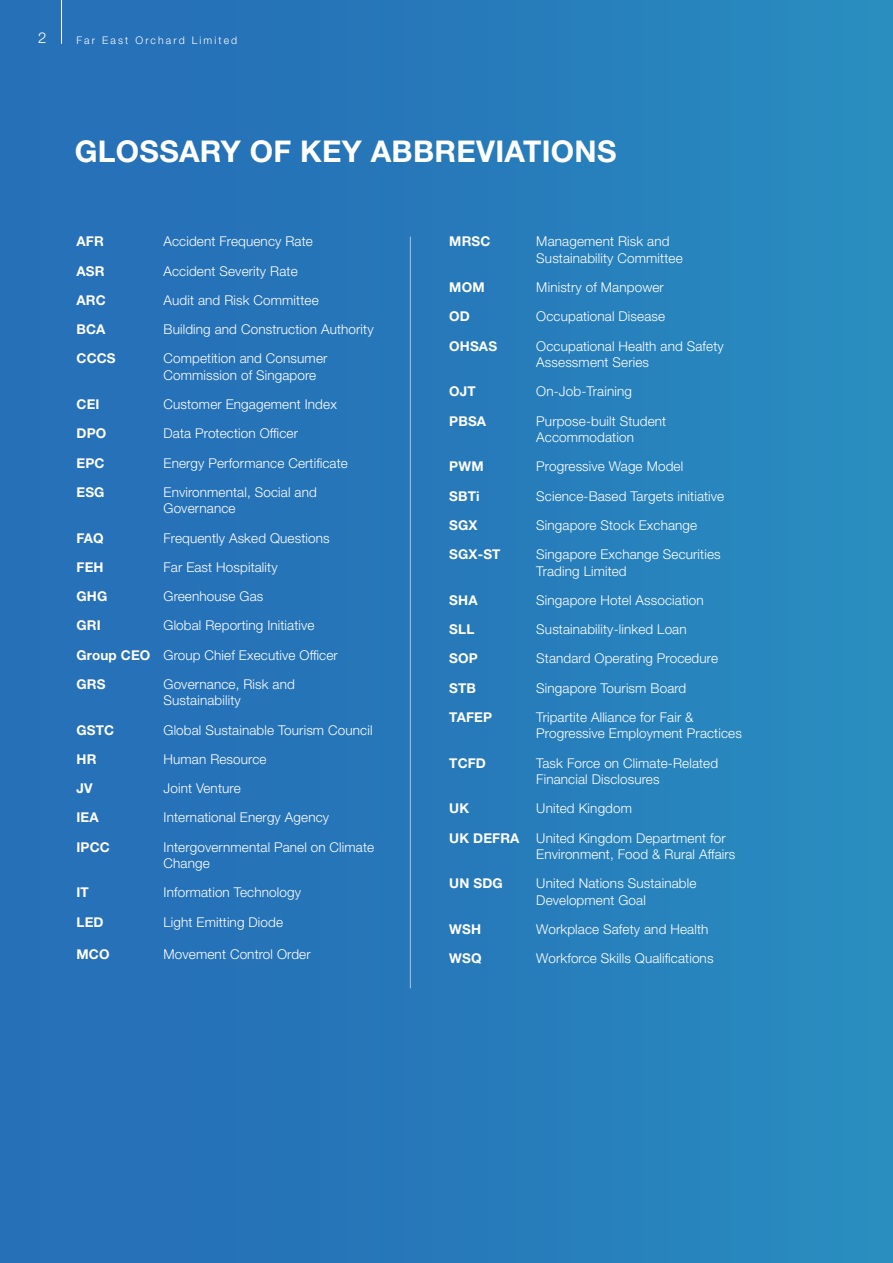
<style>
.page{position:relative;width:893px;height:1263px;background:#fff}
.page>*{position:absolute;margin:0;border:0;box-sizing:border-box;transform-origin:0 0}
.t1{font:700 30px "Helvetica Neue LT Std";letter-spacing:.01em;color:#fff}
.t2{font:300 15px "Helvetica Neue LT Std";color:#fff}
.t3{font:300 13.5px/16.5px "Helvetica Neue LT Std";letter-spacing:.01em;color:#fff}
.t4{font:700 13.5px "Helvetica Neue LT Std";letter-spacing:.01em;color:#fff}
.t5{font:300 10.5px "Helvetica Neue LT Std";letter-spacing:.2em;color:#fff}
.s1{font-weight:700}
</style>
<div class="page">
<div style="left:0;top:0;width:893px;height:1263px;background:linear-gradient(to right,#256bb6,#298bbe)"></div>
<hr style="left:410px;top:237px;width:1px;height:751px;background:#fff">
<hr style="left:61px;top:0;width:1px;height:44px;background:#fff">
<p class="t2" style="left:38px;top:29px;width:10px">2</p>
<p class="t5" style="left:77px;top:34px;width:162px">Far East Orchard Limited</p>
<h1 class="t1" style="left:75px;top:132px;width:543px">GLOSSARY OF KEY ABBREVIATIONS</h1>
<p class="t4" style="left:77px;top:233px;width:29px">AFR</p>
<p class="t3" style="left:164px;top:233px;width:151px">Accident Frequency Rate</p>
<p class="t4" style="left:77px;top:262px;width:30px">ASR</p>
<p class="t3" style="left:164px;top:262px;width:136px">Accident Severity Rate</p>
<p class="t4" style="left:77px;top:292px;width:31px">ARC</p>
<p class="t3" style="left:164px;top:291px;width:157px">Audit and Risk Committee</p>
<p class="t4" style="left:77px;top:321px;width:31px">BCA</p>
<p class="t3" style="left:164px;top:321px;width:212px">Building and Construction Authority</p>
<p class="t4" style="left:77px;top:350px;width:41px">CCCS</p>
<p class="t3" style="left:164px;top:350px;width:165px">Competition and Consumer<br>Commission of Singapore</p>
<p class="t4" style="left:77px;top:396px;width:25px">CEI</p>
<p class="t3" style="left:164px;top:396px;width:175px">Customer Engagement Index</p>
<p class="t4" style="left:77px;top:425px;width:31px">DPO</p>
<p class="t3" style="left:164px;top:425px;width:136px">Data Protection Officer</p>
<p class="t4" style="left:77px;top:454px;width:30px">EPC</p>
<p class="t3" style="left:164px;top:454px;width:186px">Energy Performance Certificate</p>
<p class="t4" style="left:77px;top:484px;width:30px">ESG</p>
<p class="t3" style="left:164px;top:483px;width:155px">Environmental, Social and<br>Governance</p>
<p class="t4" style="left:77px;top:529px;width:29px">FAQ</p>
<p class="t3" style="left:164px;top:529px;width:168px">Frequently Asked Questions</p>
<p class="t4" style="left:77px;top:559px;width:29px">FEH</p>
<p class="t3" style="left:164px;top:558px;width:116px">Far East Hospitality</p>
<p class="t4" style="left:77px;top:588px;width:32px">GHG</p>
<p class="t3" style="left:164px;top:588px;width:101px">Greenhouse Gas</p>
<p class="t4" style="left:77px;top:617px;width:26px">GRI</p>
<p class="t3" style="left:77px;top:611px;width:263px;line-height:29.2px;text-indent:87px">Global Reporting Initiative<br><span class="s1">Group CEO</span> Group Chief Executive Officer<br><span class="s1">GRS</span></p>
<p class="t3" style="left:164px;top:675px;width:133px">Governance, Risk and<br>Sustainability</p>
<p class="t4" style="left:77px;top:721px;width:39px">GSTC</p>
<p class="t3" style="left:164px;top:721px;width:210px">Global Sustainable Tourism Council</p>
<p class="t4" style="left:77px;top:751px;width:21px">HR</p>
<p class="t3" style="left:164px;top:750px;width:105px">Human Resource</p>
<p class="t4" style="left:77px;top:780px;width:18px">JV</p>
<p class="t3" style="left:164px;top:780px;width:79px">Joint Venture</p>
<p class="t4" style="left:77px;top:809px;width:24px">IEA</p>
<p class="t3" style="left:164px;top:809px;width:167px">International Energy Agency</p>
<p class="t4" style="left:77px;top:838px;width:35px">IPCC</p>
<p class="t3" style="left:164px;top:838px;width:212px">Intergovernmental Panel on Climate<br>Change</p>
<p class="t4" style="left:77px;top:884px;width:14px">IT</p>
<p class="t3" style="left:164px;top:884px;width:139px">Information Technology</p>
<p class="t4" style="left:77px;top:913px;width:29px">LED</p>
<p class="t3" style="left:164px;top:913px;width:121px">Light Emitting Diode</p>
<p class="t4" style="left:77px;top:946px;width:35px">MCO</p>
<p class="t3" style="left:164px;top:946px;width:149px">Movement Control Order</p>
<p class="t4" style="left:449px;top:233px;width:43px">MRSC</p>
<p class="t3" style="left:536px;top:233px;width:148px">Management Risk and<br>Sustainability Committee</p>
<p class="t4" style="left:449px;top:279px;width:37px">MOM</p>
<p class="t3" style="left:536px;top:279px;width:129px">Ministry of Manpower</p>
<p class="t4" style="left:449px;top:308px;width:22px">OD</p>
<p class="t3" style="left:536px;top:308px;width:130px">Occupational Disease</p>
<p class="t4" style="left:449px;top:337px;width:49px">OHSAS</p>
<p class="t3" style="left:536px;top:337px;width:189px">Occupational Health and Safety<br>Assessment Series</p>
<p class="t4" style="left:449px;top:383px;width:28px">OJT</p>
<p class="t3" style="left:536px;top:383px;width:97px">On-Job-Training</p>
<p class="t4" style="left:449px;top:412px;width:38px">PBSA</p>
<p class="t3" style="left:536px;top:412px;width:131px">Purpose-built Student<br>Accommodation</p>
<p class="t4" style="left:449px;top:458px;width:36px">PWM</p>
<p class="t3" style="left:536px;top:458px;width:148px">Progressive Wage Model</p>
<p class="t4" style="left:449px;top:487px;width:32px">SBTi</p>
<p class="t3" style="left:536px;top:487px;width:189px">Science-Based Targets initiative</p>
<p class="t4" style="left:449px;top:517px;width:30px">SGX</p>
<p class="t3" style="left:536px;top:516px;width:162px">Singapore Stock Exchange</p>
<p class="t4" style="left:449px;top:546px;width:53px">SGX-ST</p>
<p class="t3" style="left:536px;top:546px;width:186px">Singapore Exchange Securities<br>Trading Limited</p>
<p class="t4" style="left:449px;top:592px;width:30px">SHA</p>
<p class="t3" style="left:536px;top:591px;width:169px">Singapore Hotel Association</p>
<p class="t4" style="left:449px;top:621px;width:27px">SLL</p>
<p class="t3" style="left:536px;top:621px;width:152px">Sustainability-linked Loan</p>
<p class="t4" style="left:449px;top:650px;width:30px">SOP</p>
<p class="t3" style="left:536px;top:650px;width:183px">Standard Operating Procedure</p>
<p class="t4" style="left:449px;top:679px;width:28px">STB</p>
<p class="t3" style="left:536px;top:679px;width:152px">Singapore Tourism Board</p>
<p class="t4" style="left:449px;top:709px;width:44px">TAFEP</p>
<p class="t3" style="left:536px;top:708px;width:207px">Tripartite Alliance for Fair &amp;<br>Progressive Employment Practices</p>
<p class="t4" style="left:449px;top:754px;width:38px">TCFD</p>
<p class="t3" style="left:536px;top:754px;width:183px">Task Force on Climate-Related<br>Financial Disclosures</p>
<p class="t4" style="left:449px;top:800px;width:21px">UK</p>
<p class="t3" style="left:449px;top:794px;width:278px;line-height:29.2px;text-align:center">United Kingdom<br><span class="s1">UK DEFRA</span> United Kingdom Department for</p>
<p class="t3" style="left:536px;top:846px;width:201px">Environment, Food &amp; Rural Affairs</p>
<p class="t4" style="left:449px;top:875px;width:55px">UN SDG</p>
<p class="t3" style="left:536px;top:875px;width:162px">United Nations Sustainable<br>Development Goal</p>
<p class="t4" style="left:449px;top:921px;width:33px">WSH</p>
<p class="t3" style="left:536px;top:921px;width:174px">Workplace Safety and Health</p>
<p class="t4" style="left:449px;top:950px;width:34px">WSQ</p>
<p class="t3" style="left:536px;top:950px;width:179px">Workforce Skills Qualifications</p>
</div>
